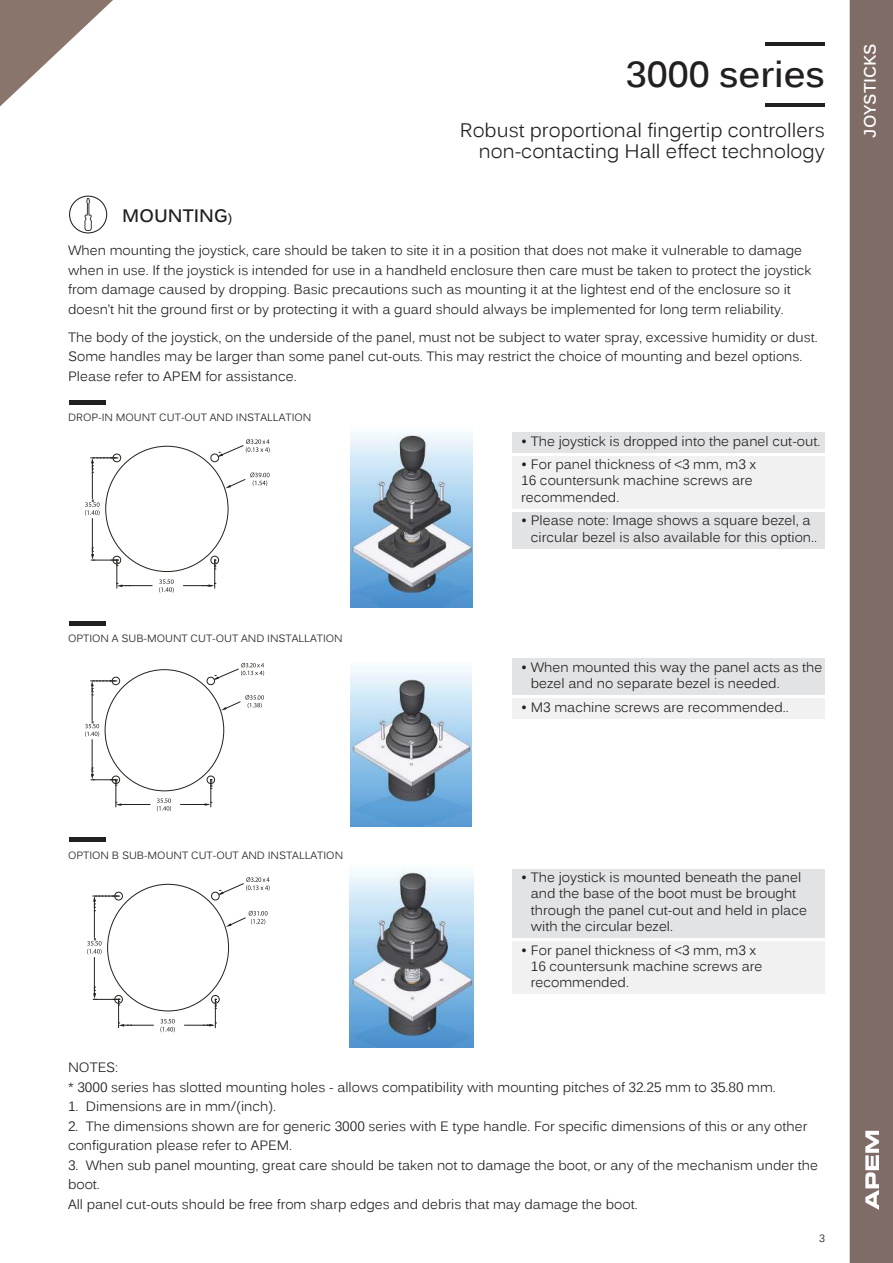
<style>
.page{position:relative;width:893px;height:1263px;background:#fff}
.page>*{position:absolute;margin:0;border:0;box-sizing:border-box;transform-origin:0 0}
.t1{font:700 36px "Kalinga";color:#221f1f}
.t2{font:19.5px/21px "Kalinga";color:#221f1f;text-align:right}
.t3{font:700 18px "Kalinga";color:#221f1f}
.t4{font:700 16.5px "Kalinga";color:#fff}
.t5{font:13.5px/19.5px "Kalinga";color:#221f1f}
.t6{font:10.5px "Kalinga";color:#221f1f}
.s1{font-size:12px}
</style>
<div class="page">
<hr style="left:766px;top:103px;width:59px;height:3px;background:#221f1f">
<hr style="left:766px;top:43px;width:59px;height:3px;background:#221f1f">
<svg style="left:69px;top:196px;width:38px;height:37px"></svg>
<hr style="left:69px;top:400px;width:36px;height:4px;background:#221f1f">
<svg style="left:85px;top:500px;width:15px;height:16px"></svg>
<svg style="left:159px;top:579px;width:15px;height:14px"></svg>
<svg style="left:217px;top:439px;width:53px;height:18px"></svg>
<svg style="left:226px;top:472px;width:44px;height:16px"></svg>
<hr style="left:120px;top:585px;width:32px;height:1px;background:#25221d">
<svg style="left:184px;top:560px;width:32px;height:28px"></svg>
<svg style="left:91px;top:548px;width:39px;height:40px"></svg>
<svg style="left:91px;top:458px;width:27px;height:15px"></svg>
<hr style="left:92px;top:519px;width:1px;height:37px;background:#25221d">
<hr style="left:92px;top:462px;width:1px;height:37px;background:#25221d">
<div style="left:112px;top:454px;width:9px;height:8px;border:1px solid #25221d;border-radius:50%"></div>
<div style="left:210px;top:454px;width:9px;height:8px;border:1px solid #25221d;border-radius:50%"></div>
<div style="left:112px;top:556px;width:9px;height:8px;border:1px solid #25221d;border-radius:50%"></div>
<div style="left:210px;top:556px;width:9px;height:8px;border:1px solid #25221d;border-radius:50%"></div>
<hr style="left:69px;top:621px;width:36px;height:4px;background:#221f1f">
<svg style="left:85px;top:721px;width:14px;height:16px"></svg>
<svg style="left:157px;top:798px;width:14px;height:13px"></svg>
<hr style="left:119px;top:804px;width:31px;height:1px;background:#25221d">
<hr style="left:92px;top:740px;width:1px;height:36px;background:#25221d">
<hr style="left:92px;top:685px;width:1px;height:35px;background:#25221d">
<div style="left:112px;top:677px;width:8px;height:8px;border:1px solid #25221d;border-radius:50%"></div>
<div style="left:207px;top:677px;width:8px;height:8px;border:1px solid #25221d;border-radius:50%"></div>
<div style="left:207px;top:775px;width:8px;height:9px;border:1px solid #25221d;border-radius:50%"></div>
<svg style="left:181px;top:779px;width:31px;height:28px"></svg>
<svg style="left:221px;top:695px;width:43px;height:15px"></svg>
<svg style="left:213px;top:663px;width:51px;height:17px"></svg>
<svg style="left:91px;top:681px;width:26px;height:15px"></svg>
<svg style="left:91px;top:768px;width:38px;height:39px"></svg>
<hr style="left:69px;top:838px;width:36px;height:4px;background:#221f1f">
<svg style="left:87px;top:938px;width:15px;height:16px"></svg>
<svg style="left:160px;top:1019px;width:15px;height:13px"></svg>
<hr style="left:122px;top:1025px;width:31px;height:1px;background:#25221d">
<hr style="left:94px;top:957px;width:1px;height:39px;background:#25221d">
<hr style="left:94px;top:900px;width:1px;height:37px;background:#25221d">
<div style="left:114px;top:892px;width:9px;height:8px;border:1px solid #25221d;border-radius:50%"></div>
<div style="left:211px;top:892px;width:9px;height:8px;border:1px solid #25221d;border-radius:50%"></div>
<div style="left:211px;top:995px;width:9px;height:9px;border:1px solid #25221d;border-radius:50%"></div>
<svg style="left:185px;top:999px;width:31px;height:28px"></svg>
<svg style="left:218px;top:877px;width:52px;height:18px"></svg>
<svg style="left:93px;top:896px;width:27px;height:15px"></svg>
<svg style="left:93px;top:987px;width:39px;height:40px"></svg>
<svg style="left:226px;top:911px;width:42px;height:16px"></svg>
<img style="left:350px;top:666px;width:122px;height:160px">
<img style="left:350px;top:432px;width:123px;height:175px">
<img style="left:350px;top:869px;width:123px;height:178px">
<div style="left:513px;top:432px;width:312px;height:20px;background:#e2e3e4"></div>
<div style="left:513px;top:456px;width:312px;height:52px;background:#f1f1f2"></div>
<div style="left:513px;top:512px;width:312px;height:36px;background:#e2e3e4"></div>
<div style="left:513px;top:658px;width:312px;height:36px;background:#e2e3e4"></div>
<div style="left:513px;top:698px;width:312px;height:20px;background:#f1f1f2"></div>
<div style="left:513px;top:869px;width:312px;height:68px;background:#e2e3e4"></div>
<div style="left:513px;top:941px;width:312px;height:52px;background:#f1f1f2"></div>
<div style="left:850px;top:0;width:43px;height:1263px;background:#7f6c66"></div>
<svg style="left:0;top:0;width:113px;height:106px"></svg>
<svg style="left:865px;top:1131px;width:14px;height:79px"></svg>
<h1 class="t1" style="left:626px;top:61px;width:201px">3000 series</h1>
<h3 class="t3" style="left:122px;top:208px;width:111px">MOUNTING<span class="s1">)</span></h3>
<h2 class="t2" style="left:460px;top:122px;width:366px">Robust proportional fingertip controllers non-contacting Hall effect technology</h2>
<p class="t5" style="left:68px;top:242px;width:745px">When mounting the joystick, care should be taken to site it in a position that does not make it vulnerable to damage when in use. If the joystick is intended for use in a handheld enclosure then care must be taken to protect the joystick from damage caused by dropping. Basic precautions such as mounting it at the lightest end of the enclosure so it doesn’t hit the ground first or by protecting it with a guard should always be implemented for long term reliability.</p>
<p class="t5" style="left:68px;top:329px;width:751px">The body of the joystick, on the underside of the panel, must not be subject to water spray, excessive humidity or dust.<br>Some handles may be larger than some panel cut-outs. This may restrict the choice of mounting and bezel options.<br>Please refer to APEM for assistance.</p>
<p class="t6" style="left:68px;top:414px;width:245px">DROP-IN MOUNT CUT-OUT AND INSTALLATION</p>
<p class="t6" style="left:68px;top:634px;width:276px">OPTION A SUB-MOUNT CUT-OUT AND INSTALLATION</p>
<p class="t5" style="left:521px;top:432px;width:301px">• The joystick is dropped into the panel cut-out.</p>
<p class="t5" style="left:521px;top:458px;width:237px;line-height:16.2px">• For panel thickness of &lt;3 mm, m3 x<br>16 countersunk machine screws are recommended.</p>
<p class="t5" style="left:531px;top:514px;width:288px;line-height:16.2px;text-indent:-10px">• Please note: Image shows a square bezel, a circular bezel is also available for this option..</p>
<p class="t5" style="left:531px;top:660px;width:293px;line-height:16.2px;text-indent:-10px">• When mounted this way the panel acts as the bezel and no separate bezel is needed.</p>
<p class="t5" style="left:521px;top:698px;width:269px">• M3 machine screws are recommended..</p>
<p class="t4" style="left:860px;top:138px;width:96px;rotate:-90deg">JOYSTICKS</p>
<p class="t6" style="left:68px;top:851px;width:277px">OPTION B SUB-MOUNT CUT-OUT AND INSTALLATION</p>
<p class="t5" style="left:531px;top:871px;width:278px;line-height:16.2px;text-indent:-10px">• The joystick is mounted beneath the panel and the base of the boot must be brought through the panel cut-out and held in place with the circular bezel.</p>
<p class="t5" style="left:531px;top:943px;width:233px;line-height:16.2px;text-indent:-10px">• For panel thickness of &lt;3 mm, m3 x<br>16 countersunk machine screws are recommended.</p>
<p class="t5" style="left:68px;top:1059px;width:709px">NOTES:<br>* 3000 series has slotted mounting holes - allows compatibility with mounting pitches of 32.25 mm to 35.80 mm.</p>
<p class="t5" style="left:68px;top:1098px;width:210px">1. Dimensions are in mm/(inch).</p>
<p class="t5" style="left:68px;top:1118px;width:741px">2. The dimensions shown are for generic 3000 series with E type handle. For specific dimensions of this or any other configuration please refer to APEM.</p>
<p class="t5" style="left:68px;top:1157px;width:751px">3. When sub panel mounting, great care should be taken not to damage the boot, or any of the mechanism under the boot.<br>All panel cut-outs should be free from sharp edges and debris that may damage the boot.</p>
<p class="t6" style="left:819px;top:1234px;width:7px">3</p>
</div>
